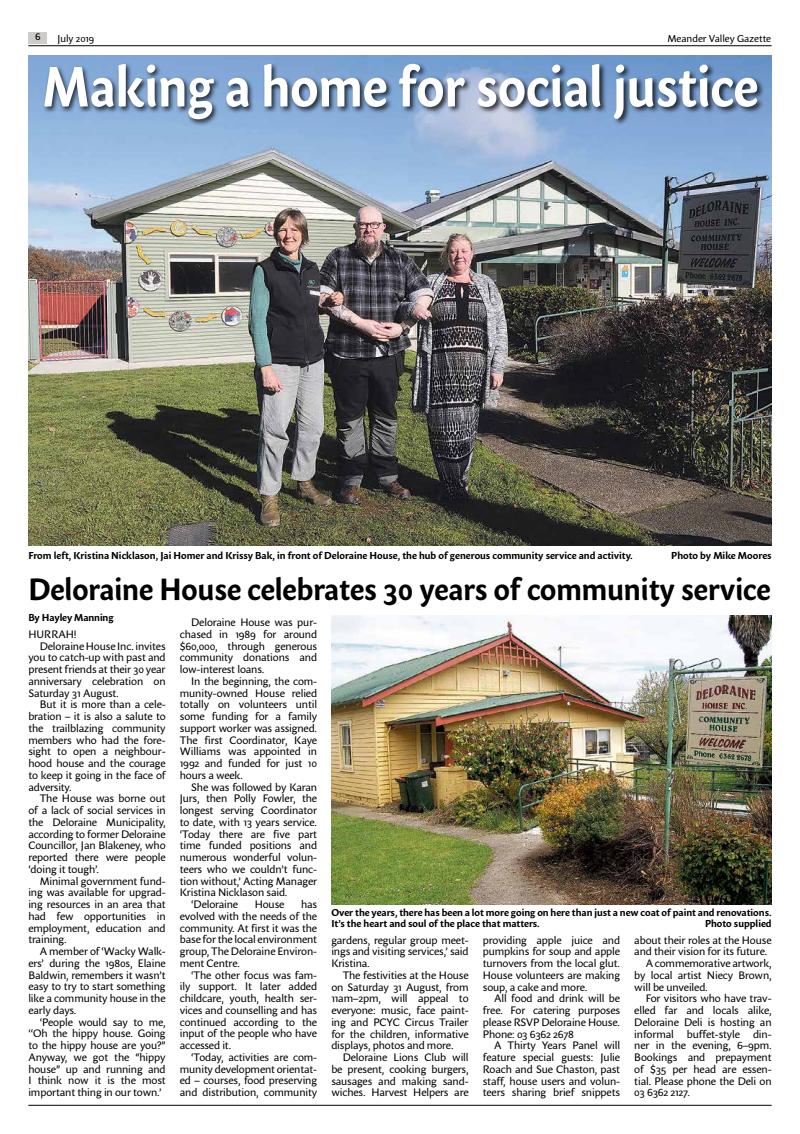
<style>
.page{position:relative;width:800px;height:1134px;background:#fff}
.page>*{position:absolute;margin:0;border:0;box-sizing:border-box;transform-origin:0 0}
.t1{font:700 56px "Sharik Sans";color:#fff;scale:.9 1}
.t2{font:700 30.5px "Sharik Sans";color:#000;scale:.95 1}
.t3{font:10.8px/11.7px "Sharik Sans";letter-spacing:-.01em;color:#000;text-align:justify}
.t4{font:700 10px/11px "Sharik Sans";color:#000}
.t5{font:10px "Sharik Sans";color:#000}
.t6{font:500 10px "Sharik Sans";color:#000}
</style>
<div class="page">
<hr style="left:28px;top:45px;width:743px;height:1px;background:#000">
<div style="left:28px;top:32px;width:19px;height:11px;background:#cfcbc9"></div>
<hr style="left:28px;top:1105px;width:743px;height:1px;background:#000">
<img style="left:28px;top:55px;width:743px;height:491px">
<div style="left:43px;top:61px;width:721px;height:66px;background:#000;opacity:.75"></div>
<img style="left:331px;top:615px;width:440px;height:289px">
<p class="t6" style="left:35px;top:30px;width:7px">6</p>
<p class="t5" style="left:57px;top:32px;width:38px">July 2019</p>
<p class="t5" style="left:667px;top:31px;width:105px">Meander Valley Gazette</p>
<h1 class="t1" style="left:43px;top:47px;width:796px">Making a home for social justice</h1>
<p class="t4" style="left:28px;top:550px;width:606px">From left, Kristina Nicklason, Jai Homer and Krissy Bak, in front of Deloraine House, the hub of generous community service and activity.</p>
<p class="t4" style="left:671px;top:550px;width:102px">Photo by Mike Moores</p>
<h2 class="t2" style="left:28px;top:568px;width:782px">Deloraine House celebrates 30 years of community service</h2>
<p class="t3" style="left:180px;top:616px;width:139px;text-indent:11px">Deloraine House was pur&shy;chased in 1989 for around $60,000, through generous community donations and low-interest loans.</p>
<p class="t3" style="left:180px;top:675px;width:139px;text-indent:11px">In the beginning, the com&shy;munity-owned House relied totally on volunteers until some funding for a family support worker was assigned.<br>The first Coordinator, Kaye Williams was appointed in 1992 and funded for just 10 hours a week.</p>
<p class="t3" style="left:191px;top:781px;width:127px">She was followed by Karan</p>
<p class="t3" style="left:180px;top:792px;width:139px">Jurs, then Polly Fowler, the</p>
<p class="t3" style="left:180px;top:804px;width:139px">longest serving Coordinator</p>
<p class="t3" style="left:180px;top:816px;width:139px">to date, with 13 years service.</p>
<p class="t3" style="left:180px;top:828px;width:139px">‘Today there are five part</p>
<p class="t3" style="left:180px;top:839px;width:139px">time funded positions and</p>
<p class="t3" style="left:180px;top:851px;width:139px">numerous wonderful volun-</p>
<p class="t3" style="left:180px;top:863px;width:139px">teers who we couldn’t func-</p>
<p class="t3" style="left:180px;top:875px;width:139px">tion without,’ Acting Manager</p>
<p class="t3" style="left:180px;top:886px;width:109px">Kristina Nicklason said.</p>
<p class="t3" style="left:191px;top:898px;width:48px">‘Deloraine</p>
<p class="t3" style="left:255px;top:898px;width:31px">House</p>
<p class="t4" style="left:28px;top:611px;width:87px">By Hayley Manning</p>
<p class="t3" style="left:28px;top:628px;width:50px">HURRAH!</p>
<p class="t3" style="left:40px;top:640px;width:127px">Deloraine House Inc. invites</p>
<p class="t3" style="left:28px;top:651px;width:139px">you to catch-up with past and</p>
<p class="t3" style="left:28px;top:663px;width:139px">present friends at their 30 year</p>
<p class="t3" style="left:28px;top:675px;width:139px">anniversary celebration on</p>
<p class="t3" style="left:28px;top:687px;width:92px">Saturday 31 August.</p>
<p class="t3" style="left:40px;top:698px;width:127px">But it is more than a cele-</p>
<p class="t3" style="left:28px;top:710px;width:139px">bration – it is also a salute to</p>
<p class="t3" style="left:28px;top:722px;width:139px">the trailblazing community</p>
<p class="t3" style="left:28px;top:734px;width:139px">members who had the fore-</p>
<p class="t3" style="left:28px;top:745px;width:139px">sight to open a neighbour-</p>
<p class="t3" style="left:28px;top:757px;width:139px">hood house and the courage</p>
<p class="t3" style="left:28px;top:769px;width:139px">to keep it going in the face of</p>
<p class="t3" style="left:28px;top:781px;width:45px">adversity.</p>
<p class="t3" style="left:40px;top:792px;width:127px">The House was borne out</p>
<p class="t3" style="left:28px;top:804px;width:139px">of a lack of social services in</p>
<p class="t3" style="left:28px;top:816px;width:139px">the Deloraine Municipality,</p>
<p class="t3" style="left:28px;top:828px;width:139px">according to former Deloraine</p>
<p class="t3" style="left:28px;top:839px;width:139px">Councillor, Jan Blakeney, who</p>
<p class="t3" style="left:28px;top:851px;width:139px">reported there were people</p>
<p class="t3" style="left:28px;top:863px;width:72px">‘doing it tough’.</p>
<p class="t3" style="left:40px;top:875px;width:127px">Minimal government fund-</p>
<p class="t3" style="left:28px;top:886px;width:139px">ing was available for upgrad-</p>
<p class="t3" style="left:28px;top:898px;width:139px">ing resources in an area that</p>
<p class="t3" style="left:28px;top:910px;width:139px">had few opportunities in</p>
<p class="t3" style="left:28px;top:922px;width:139px">employment, education and</p>
<p class="t3" style="left:28px;top:933px;width:40px">training.</p>
<p class="t3" style="left:40px;top:945px;width:127px">A member of ‘Wacky Walk-</p>
<p class="t3" style="left:28px;top:957px;width:139px">ers’ during the 1980s, Elaine</p>
<p class="t3" style="left:28px;top:969px;width:139px">Baldwin, remembers it wasn’t</p>
<p class="t3" style="left:28px;top:980px;width:139px">easy to try to start something</p>
<p class="t3" style="left:28px;top:992px;width:139px">like a community house in the</p>
<p class="t3" style="left:28px;top:1004px;width:50px">early days.</p>
<p class="t3" style="left:40px;top:1016px;width:127px">‘People would say to me,</p>
<p class="t3" style="left:28px;top:1027px;width:139px">‘‘Oh the hippy house. Going</p>
<p class="t3" style="left:28px;top:1039px;width:139px">to the hippy house are you?”</p>
<p class="t3" style="left:28px;top:1051px;width:139px">Anyway, we got the “hippy</p>
<p class="t3" style="left:28px;top:1063px;width:139px">house” up and running and</p>
<p class="t3" style="left:28px;top:1074px;width:139px">I think now it is the most</p>
<p class="t3" style="left:28px;top:1086px;width:135px">important thing in our town.’</p>
<p class="t3" style="left:180px;top:898px;width:139px;text-indent:121px">has evolved with the needs of the community. At first it was the base for the local environment group, The Deloraine Environ&shy;ment Centre.</p>
<p class="t3" style="left:180px;top:969px;width:139px;text-indent:11px">‘The other focus was fam&shy;ily support. It later added childcare, youth, health ser&shy;vices and counselling and has continued according to the input of the people who have accessed it.</p>
<p class="t3" style="left:180px;top:1051px;width:139px;text-indent:11px">‘Today, activities are com&shy;munity development orientat&shy;ed – courses, food preserving and distribution, community</p>
<p class="t4" style="left:331px;top:907px;width:441px">Over the years, there has been a lot more going on here than just a new coat of paint and renovations.<br>It’s the heart and soul of the place that matters.</p>
<p class="t4" style="left:704px;top:918px;width:68px">Photo supplied</p>
<p class="t3" style="left:634px;top:934px;width:139px">about their roles at the House</p>
<p class="t3" style="left:634px;top:945px;width:134px">and their vision for its future.</p>
<p class="t3" style="left:645px;top:957px;width:127px">A commemorative artwork,</p>
<p class="t3" style="left:634px;top:969px;width:139px">by local artist Niecy Brown,</p>
<p class="t3" style="left:634px;top:981px;width:75px">will be unveiled.</p>
<p class="t3" style="left:645px;top:992px;width:127px">For visitors who have trav-</p>
<p class="t3" style="left:634px;top:1004px;width:139px">elled far and locals alike,</p>
<p class="t3" style="left:634px;top:1016px;width:139px">Deloraine Deli is hosting an</p>
<p class="t3" style="left:634px;top:1028px;width:139px">informal buffet-style din-</p>
<p class="t3" style="left:634px;top:1039px;width:139px">ner in the evening, 6–9pm.</p>
<p class="t3" style="left:634px;top:1051px;width:139px">Bookings and prepayment</p>
<p class="t3" style="left:634px;top:1063px;width:139px">of $35 per head are essen-</p>
<p class="t3" style="left:634px;top:1075px;width:139px">tial. Please phone the Deli on</p>
<p class="t3" style="left:634px;top:1086px;width:57px">03 6362 2127.</p>
<p class="t3" style="left:482px;top:934px;width:139px">providing apple juice and pumpkins for soup and apple turnovers from the local glut.<br>House volunteers are making soup, a cake and more.</p>
<p class="t3" style="left:482px;top:992px;width:139px;text-indent:11px">All food and drink will be free. For catering purposes please RSVP Deloraine House.<br>Phone: 03 6362 2678</p>
<p class="t3" style="left:482px;top:1039px;width:139px;text-indent:11px">A Thirty Years Panel will feature special guests: Julie Roach and Sue Chaston, past staff, house users and volun&shy;teers sharing brief snippets</p>
<p class="t3" style="left:331px;top:934px;width:139px">gardens, regular group meet&shy;ings and visiting services,’ said Kristina.</p>
<p class="t3" style="left:331px;top:969px;width:139px;text-indent:11px">The festivities at the House on Saturday 31 August, from 11am–2pm, will appeal to everyone: music, face paint&shy;ing and PCYC Circus Trailer for the children, informative displays, photos and more.</p>
<p class="t3" style="left:331px;top:1051px;width:139px;text-indent:11px">Deloraine Lions Club will be present, cooking burgers, sausages and making sand&shy;wiches. Harvest Helpers are</p>
</div>
